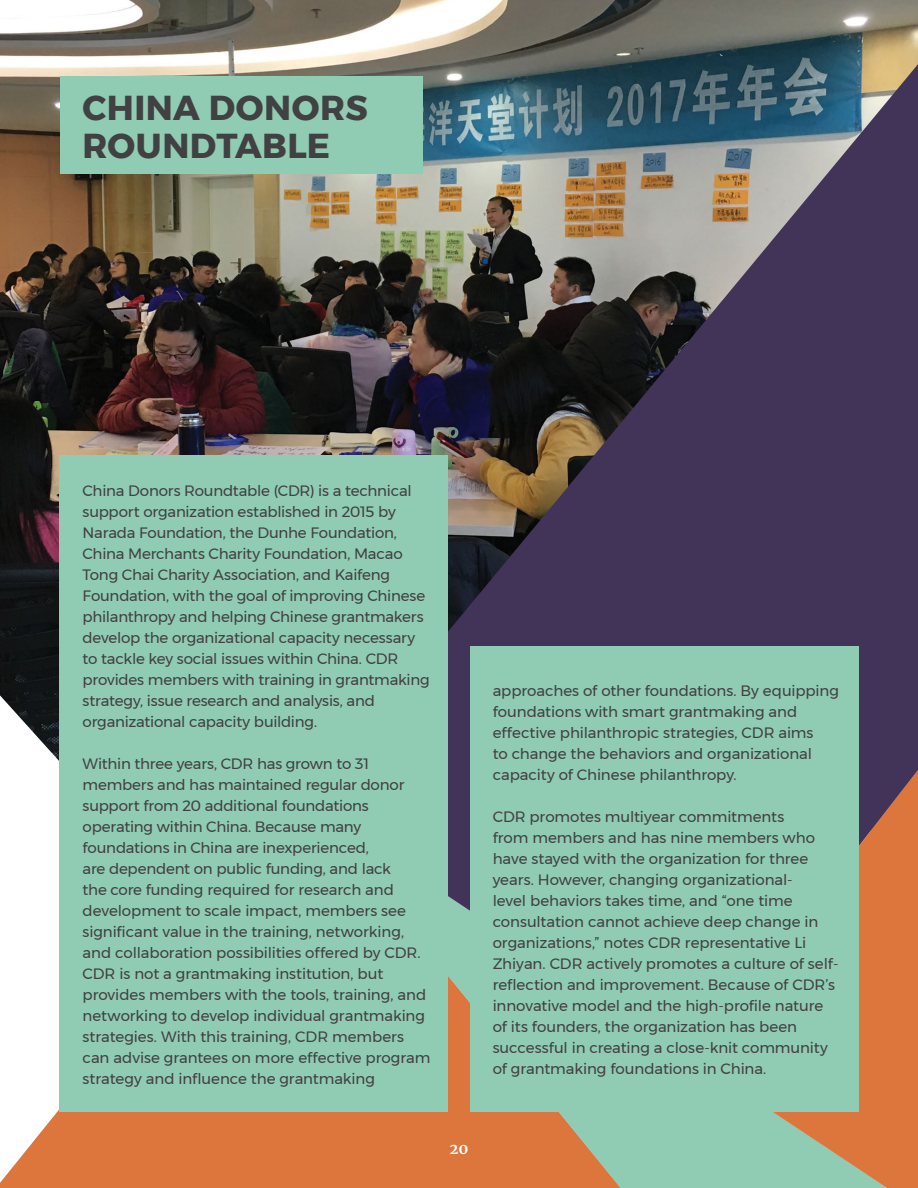
<style>
.page{position:relative;width:918px;height:1188px;background:#fff}
.page>*{position:absolute;margin:0;border:0;box-sizing:border-box;transform-origin:0 0}
.t1{font:700 34.5px/37.5px "Montserrat";letter-spacing:.015em;color:#414042}
.t2{font:15px/21px "Montserrat";letter-spacing:-.01em;color:#414042}
.t3{font:700 15px "Merriweather";color:#fff}
</style>
<div class="page">
<img style="left:0;top:0;width:918px;height:695px">
<svg style="left:0;top:695px;width:60px;height:107px"></svg>
<svg style="left:0;top:802px;width:307px;height:386px;fill:#dc763c"></svg>
<svg style="left:307px;top:1059px;width:386px;height:129px;background:#c78c5b"></svg>
<img style="left:307px;top:64px;width:611px;height:995px">
<svg style="left:693px;top:770px;width:225px;height:418px;background:#bc8c61"></svg>
<div style="left:60px;top:455px;width:388px;height:656px;background:#90cbb3"></div>
<div style="left:470px;top:646px;width:388px;height:465px;background:#90cbb3"></div>
<div style="left:60px;top:77px;width:363px;height:52px;background:#90cbb3"></div>
<div style="left:60px;top:122px;width:363px;height:52px;background:#90cbb3"></div>
<h1 class="t1" style="left:83px;top:90px;width:287px">CHINA DONORS<br>ROUNDTABLE</h1>
<p class="t2" style="left:83px;top:480px;width:349px">China Donors Roundtable (CDR) is a technical support organization established in 2015 by Narada Foundation, the Dunhe Foundation, China Merchants Charity Foundation, Macao Tong Chai Charity Association, and Kaifeng Foundation, with the goal of improving Chinese philanthropy and helping Chinese grantmakers develop the organizational capacity necessary to tackle key social issues within China. CDR provides members with training in grantmaking strategy, issue research and analysis, and organizational capacity building.</p>
<p class="t2" style="left:83px;top:753px;width:349px">Within three years, CDR has grown to 31 members and has maintained regular donor support from 20 additional foundations operating within China. Because many foundations in China are inexperienced,<br>are dependent on public funding, and lack<br>the core funding required for research and development to scale impact, members see significant value in the training, networking, and collaboration possibilities offered by CDR.<br>CDR is not a grantmaking institution, but provides members with the tools, training, and networking to develop individual grantmaking strategies. With this training, CDR members can advise grantees on more effective program strategy and influence the grantmaking</p>
<p class="t3" style="left:449px;top:1140px;width:21px">20</p>
<p class="t2" style="left:493px;top:680px;width:348px">approaches of other foundations. By equipping foundations with smart grantmaking and effective philanthropic strategies, CDR aims<br>to change the behaviors and organizational capacity of Chinese philanthropy.</p>
<p class="t2" style="left:493px;top:806px;width:347px">CDR promotes multiyear commitments<br>from members and has nine members who have stayed with the organization for three years. However, changing organizational-<br>level behaviors takes time, and “one time consultation cannot achieve deep change in organizations,” notes CDR representative Li Zhiyan. CDR actively promotes a culture of self&shy;reflection and improvement. Because of CDR’s innovative model and the high-profile nature of its founders, the organization has been successful in creating a close-knit community of grantmaking foundations in China.</p>
</div>
